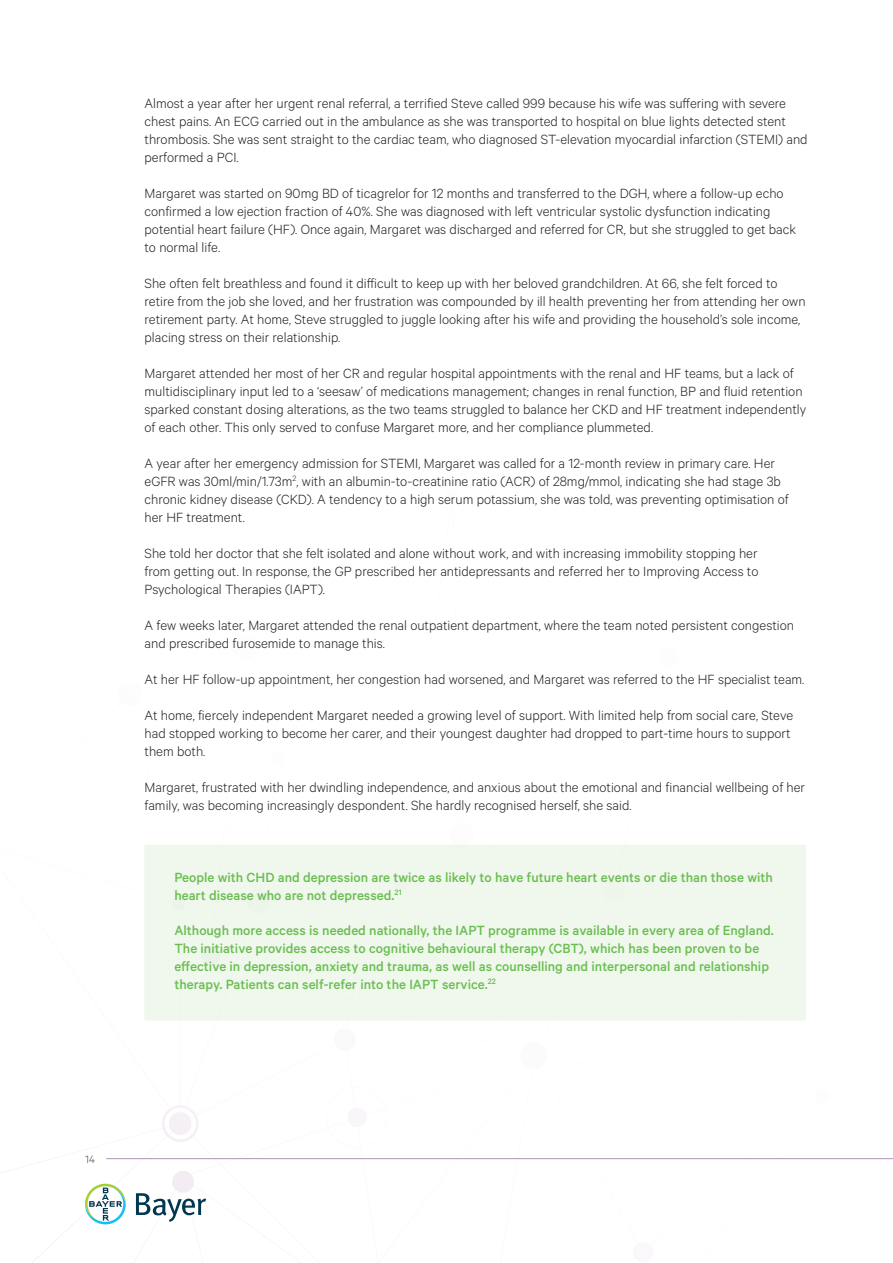
<style>
.page{position:relative;width:893px;height:1263px;background:#fff}
.page>*{position:absolute;margin:0;border:0;box-sizing:border-box;transform-origin:0 0}
.WHC-Paragraph-normal{font:300 15px/18px "Calibre";color:#231f20}
.Boxed_out_text{font:500 15px/18px "Calibre";color:#6abe51}
.Page_number{font:300 12px "Calibre";color:#425355}
</style>
<div class="page">
<img style="left:32px;top:1226px;width:39px;height:37px">
<img style="left:71px;top:1182px;width:47px;height:44px">
<img style="left:1px;top:1149px;width:87px;height:24px">
<hr style="left:106px;top:1158px;width:787px;height:1px;background:#572a78">
<svg style="left:85px;top:1184px;width:41px;height:40px"></svg>
<svg style="left:136px;top:1193px;width:70px;height:29px"></svg>
<div style="left:144px;top:845px;width:662px;height:175px;background:#f0f8ed;border-radius:2px"></div>
<p class="WHC-Paragraph-normal" style="left:145px;top:94px;width:665px">Almost a year after her urgent renal referral, a terrified Steve called 999 because his wife was suffering with severe chest pains. An ECG carried out in the ambulance as she was transported to hospital on blue lights detected stent thrombosis. She was sent straight to the cardiac team, who diagnosed ST-elevation myocardial infarction (STEMI) and performed a PCI.</p>
<p class="WHC-Paragraph-normal" style="left:145px;top:184px;width:653px">Margaret was started on 90mg BD of ticagrelor for 12 months and transferred to the DGH, where a follow-up echo confirmed a low ejection fraction of 40%. She was diagnosed with left ventricular systolic dysfunction indicating potential heart failure (HF). Once again, Margaret was discharged and referred for CR, but she struggled to get back to normal life.</p>
<p class="WHC-Paragraph-normal" style="left:145px;top:274px;width:662px">She often felt breathless and found it difficult to keep up with her beloved grandchildren. At 66, she felt forced to retire from the job she loved, and her frustration was compounded by ill health preventing her from attending her own retirement party. At home, Steve struggled to juggle looking after his wife and providing the household’s sole income, placing stress on their relationship.</p>
<p class="WHC-Paragraph-normal" style="left:145px;top:364px;width:663px">Margaret attended her most of her CR and regular hospital appointments with the renal and HF teams, but a lack of multidisciplinary input led to a ‘seesaw’ of medications management; changes in renal function, BP and fluid retention sparked constant dosing alterations, as the two teams struggled to balance her CKD and HF treatment independently of each other. This only served to confuse Margaret more, and her compliance plummeted.</p>
<p class="WHC-Paragraph-normal" style="left:145px;top:454px;width:646px">A year after her emergency admission for STEMI, Margaret was called for a 12-month review in primary care. Her eGFR was 30ml/min/1.73m<sup>2</sup>, with an albumin-to-creatinine ratio (ACR) of 28mg/mmol, indicating she had stage 3b chronic kidney disease (CKD). A tendency to a high serum potassium, she was told, was preventing optimisation of her HF treatment.</p>
<p class="WHC-Paragraph-normal" style="left:145px;top:544px;width:615px;text-align:justify">She told her doctor that she felt isolated and alone without work, and with increasing immobility stopping her from getting out. In response, the GP prescribed her antidepressants and referred her to Improving Access to Psychological Therapies (IAPT).</p>
<p class="WHC-Paragraph-normal" style="left:145px;top:616px;width:651px">A few weeks later, Margaret attended the renal outpatient department, where the team noted persistent congestion and prescribed furosemide to manage this.</p>
<p class="WHC-Paragraph-normal" style="left:145px;top:670px;width:661px">At her HF follow-up appointment, her congestion had worsened, and Margaret was referred to the HF specialist team.</p>
<p class="WHC-Paragraph-normal" style="left:145px;top:706px;width:650px">At home, fiercely independent Margaret needed a growing level of support. With limited help from social care, Steve had stopped working to become her carer, and their youngest daughter had dropped to part-time hours to support them both.</p>
<p class="WHC-Paragraph-normal" style="left:145px;top:778px;width:662px">Margaret, frustrated with her dwindling independence, and anxious about the emotional and financial wellbeing of her family, was becoming increasingly despondent. She hardly recognised herself, she said.</p>
<p class="Boxed_out_text" style="left:174px;top:868px;width:600px">People with CHD and depression are twice as likely to have future heart events or die than those with heart disease who are not depressed.<sup>21</sup></p>
<p class="Boxed_out_text" style="left:174px;top:921px;width:601px">Although more access is needed nationally, the IAPT programme is available in every area of England.<br>The initiative provides access to cognitive behavioural therapy (CBT), which has been proven to be effective in depression, anxiety and trauma, as well as counselling and interpersonal and relationship therapy. Patients can self-refer into the IAPT service.<sup>22</sup></p>
<p class="Page_number" style="left:85px;top:1152px;width:11px">14</p>
</div>
